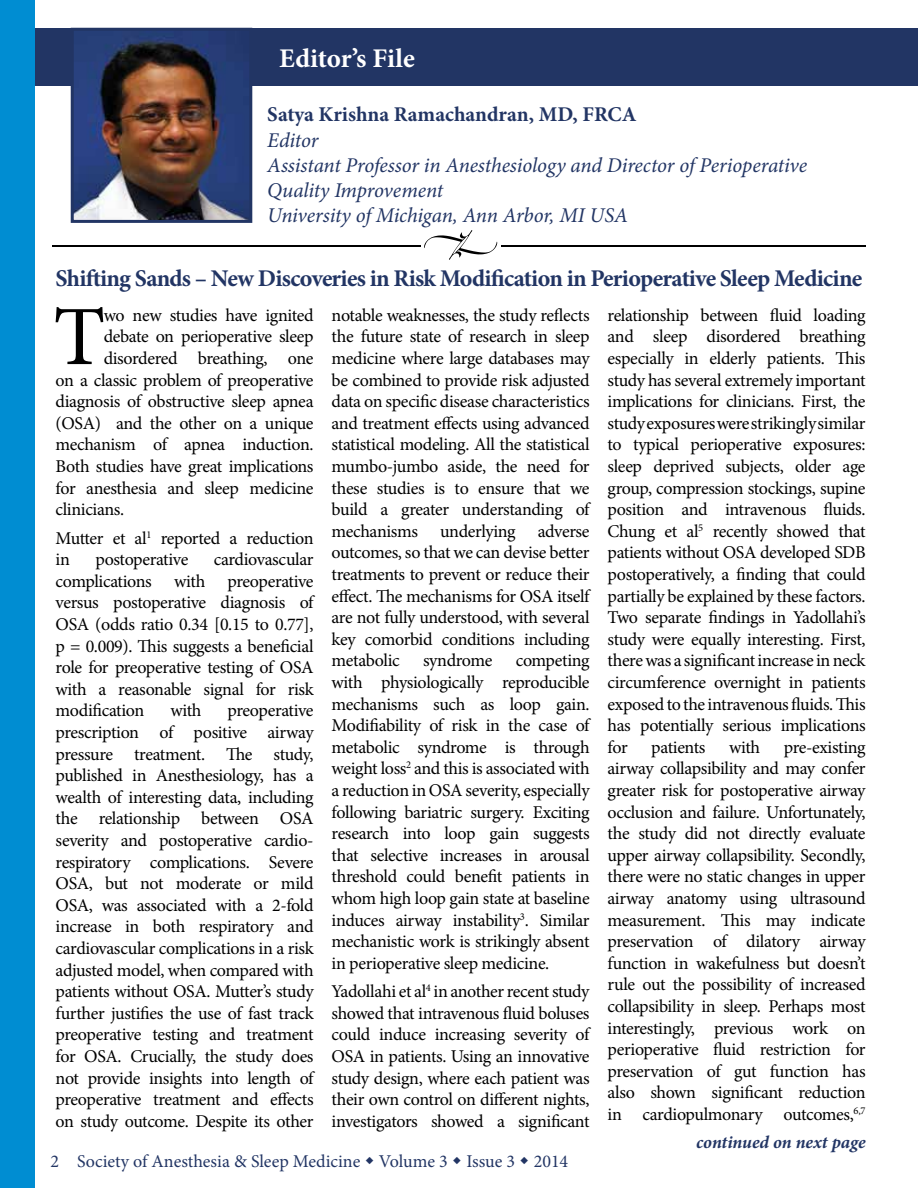
<style>
.page{position:relative;width:918px;height:1188px;background:#fff}
.page>*{position:absolute;margin:0;border:0;box-sizing:border-box;transform-origin:0 0}
.t1{font:84.45px "Minion Pro";color:#000}
.t2{font:700 27px "Minion Pro";letter-spacing:-.005em;color:#fff}
.t3{font:700 24px "Minion Pro";letter-spacing:-.03em;color:#223564}
.t4{font:italic 21px/25.2px "Minion Pro";letter-spacing:-.01em;color:#223564}
.t5{font:700 21px "Minion Pro";color:#223564}
.t6{font:18px/21.6px "Minion Pro";letter-spacing:-.02em;color:#000;text-align:justify}
.t7{font:18px "Minion Pro";color:#223564}
.t8{font:italic 700 18px "Minion Pro";letter-spacing:-.005em;color:#223564}
</style>
<div class="page">
<hr style="left:52px;top:246px;width:814px;height:1px;background:#000">
<div style="left:1px;top:28px;width:917px;height:58px;background:#223564"></div>
<div style="left:0;top:0;width:35px;height:1188px;background:#008dd2"></div>
<div style="left:421px;top:228px;width:80px;height:30px;background:#fff"></div>
<svg style="left:424px;top:230px;width:73px;height:30px"></svg>
<img style="left:75px;top:32px;width:173px;height:187px">
<div style="left:71px;top:28px;width:181px;height:195px;border:3px solid #223564"></div>
<h2 class="t2" style="left:279px;top:39px;width:137px">Editor’s File</h2>
<p class="t5" style="left:267px;top:100px;width:371px">Satya Krishna Ramachandran, MD, FRCA</p>
<p class="t4" style="left:267px;top:127px;width:542px">Editor<br>Assistant Professor in Anesthesiology and Director of Perioperative Quality Improvement<br>University of Michigan, Ann Arbor, MI USA</p>
<h3 class="t3" style="left:56px;top:262px;width:808px">Shifting Sands – New Discoveries in Risk Modification in Perioperative Sleep Medicine</h3>
<h1 class="t1" style="left:53px;top:281px;width:54px">T</h1>
<p class="t6" style="left:104px;top:304px;width:211px">wo new studies have ignited</p>
<p class="t6" style="left:104px;top:326px;width:211px">debate on perioperative sleep</p>
<p class="t6" style="left:104px;top:348px;width:211px">disordered breathing, one</p>
<p class="t6" style="left:56px;top:369px;width:260px">on a classic problem of preoperative</p>
<p class="t6" style="left:56px;top:391px;width:260px">diagnosis of obstructive sleep apnea</p>
<p class="t6" style="left:56px;top:412px;width:259px">(OSA) and the other on a unique</p>
<p class="t6" style="left:56px;top:434px;width:259px">mechanism of apnea induction.</p>
<p class="t6" style="left:56px;top:456px;width:259px">Both studies have great implications</p>
<p class="t6" style="left:56px;top:477px;width:260px">for anesthesia and sleep medicine</p>
<p class="t6" style="left:56px;top:499px;width:70px">clinicians.</p>
<p class="t6" style="left:56px;top:527px;width:260px">Mutter et al<sup>1</sup> reported a reduction in</p>
<p class="t6" style="left:56px;top:549px;width:260px;text-indent:158px">cardiovascular complications with preoperative versus postoperative diagnosis of OSA (odds ratio 0.34 [0.15 to 0.77], p = 0.009). This suggests a beneficial role for preoperative testing of OSA with a reasonable signal for risk modification</p>
<p class="t6" style="left:95px;top:549px;width:94px">postoperative</p>
<p class="t6" style="left:170px;top:700px;width:33px">with</p>
<p class="t6" style="left:56px;top:700px;width:260px;text-indent:172px">preoperative prescription of positive airway pressure treatment. The study, published in Anesthesiology, has a wealth of interesting data, including the relationship between OSA severity and postoperative cardio&shy;respiratory complications. Severe OSA, but not moderate or mild OSA, was associated with a 2-fold increase in both respiratory and cardiovascular complications in a risk adjusted model, when compared with patients without OSA. Mutter’s study further justifies the use of fast track preoperative testing and treatment for OSA. Crucially, the study does not provide insights into length of preoperative treatment and effects on study outcome. Despite its other</p>
<p class="t6" style="left:332px;top:304px;width:260px">notable weaknesses, the study reflects the future state of research in sleep medicine where large databases may be combined to provide risk adjusted data on specific disease characteristics and treatment effects using advanced statistical modeling. All the statistical mumbo-jumbo aside, the need for these studies is to ensure that we build a greater understanding of mechanisms underlying adverse outcomes, so that we can devise better treatments to prevent or reduce their effect. The mechanisms for OSA itself are not fully understood, with several key comorbid conditions including metabolic</p>
<p class="t6" style="left:423px;top:650px;width:71px">syndrome</p>
<p class="t6" style="left:332px;top:650px;width:260px;text-indent:184px">competing with physiologically reproducible mechanisms such as loop gain.<br>Modifiability of risk in the case of metabolic syndrome is through weight loss<sup>2</sup> and this is associated with a reduction in OSA severity, especially following bariatric surgery. Exciting research into loop gain suggests that selective increases in arousal threshold could benefit patients in whom high loop gain state at baseline induces airway instability<sup>3</sup>. Similar mechanistic work is strikingly absent in perioperative sleep medicine.</p>
<p class="t6" style="left:332px;top:981px;width:260px">Yadollahi et al<sup>4</sup> in another recent study showed that intravenous fluid boluses could induce increasing severity of OSA in patients. Using an innovative study design, where each patient was their own control on different nights, investigators showed a significant</p>
<p class="t7" style="left:50px;top:1150px;width:10px">2</p>
<p class="t7" style="left:77px;top:1150px;width:493px">Society of Anesthesia &amp; Sleep Medicine Volume 3 Issue 3 2014</p>
<p class="t6" style="left:608px;top:304px;width:260px">relationship between fluid loading and sleep disordered breathing especially in elderly patients. This study has several extremely important implications for clinicians. First, the study exposures were strikingly similar to typical perioperative exposures: sleep deprived subjects, older age group, compression stockings, supine position and intravenous fluids.<br>Chung et al<sup>5</sup> recently showed that patients without OSA developed SDB postoperatively, a finding that could partially be explained by these factors.<br>Two separate findings in Yadollahi’s study were equally interesting. First, there was a significant increase in neck circumference overnight in patients exposed to the intravenous fluids. This has potentially serious implications for</p>
<p class="t6" style="left:651px;top:736px;width:56px">patients</p>
<p class="t6" style="left:729px;top:736px;width:33px">with</p>
<p class="t6" style="left:608px;top:736px;width:260px;text-indent:176px">pre-existing airway collapsibility and may confer greater risk for postoperative airway occlusion and failure. Unfortunately, the study did not directly evaluate upper airway collapsibility. Secondly, there were no static changes in upper airway anatomy using ultrasound measurement. This may indicate preservation of dilatory airway function in wakefulness but doesn’t rule out the possibility of increased collapsibility in sleep. Perhaps most interestingly, previous work on perioperative fluid restriction for preservation of gut function has also shown significant reduction in cardiopulmonary outcomes,<sup>6,7</sup></p>
<p class="t8" style="left:696px;top:1129px;width:171px">continued on next page</p>
</div>
